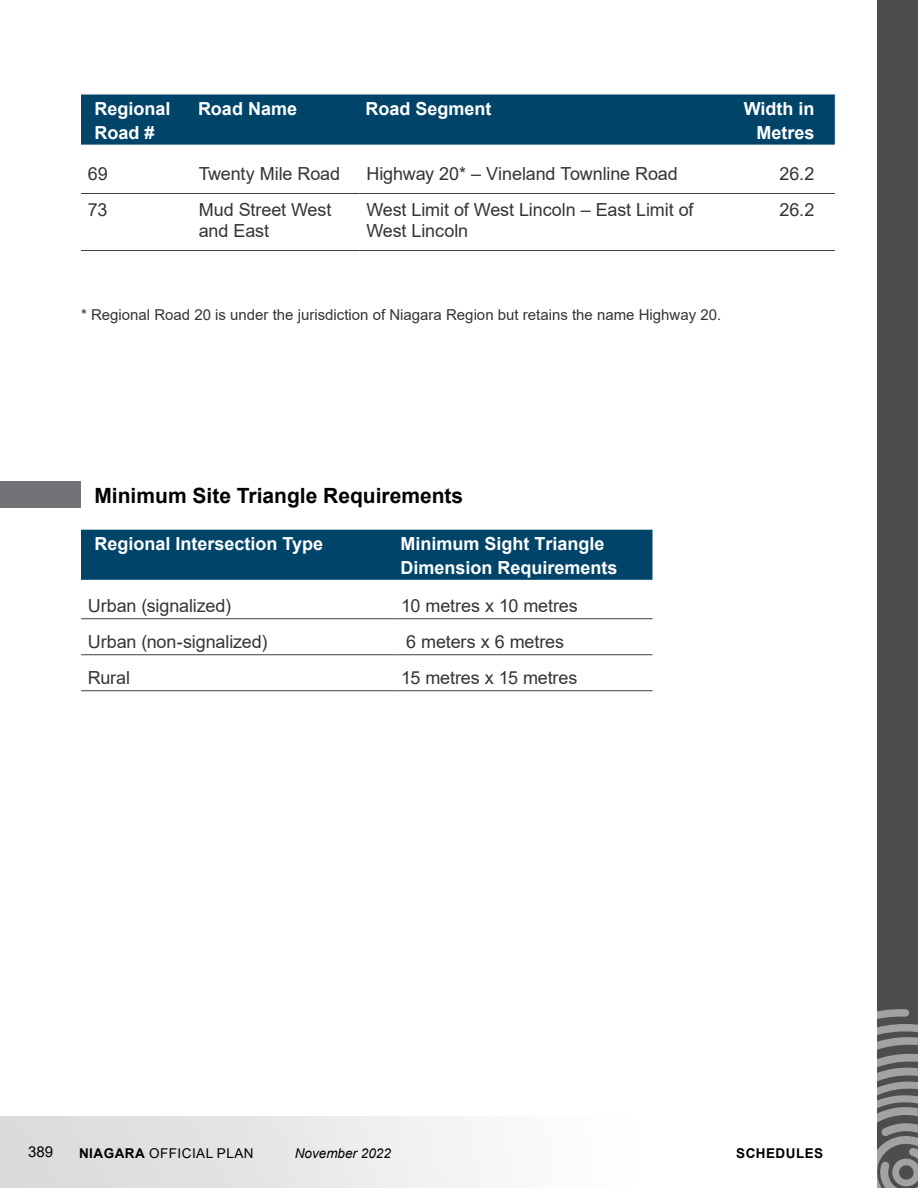
<style>
.page{position:relative;width:918px;height:1188px;background:#fff}
.page>*{position:absolute;margin:0;border:0;box-sizing:border-box;transform-origin:0 0}
.H3{font:700 21px "Arial";color:#000}
.body{font:18px/21px "Arial";letter-spacing:-.005em;color:#353534}
.table_heading{font:700 18px/24px "Arial";color:#fff}
.Figures{font:15px "Arial";color:#353534}
.t1{font:15px "Arial";color:#000}
.t2{font:13.5px "Arial";letter-spacing:.035em;color:#000}
.t3{font:italic 13.5px "Arial";color:#000}
.t4{font:700 13.5px "Arial";letter-spacing:.035em;color:#000}
.s1{font-weight:700}
</style>
<div class="page">
<div style="left:0;top:1117px;width:878px;height:71px;background:linear-gradient(to right,#dadadb,#fff)"></div>
<div style="left:878px;top:0;width:40px;height:1188px;background:#4d4d4f"></div>
<svg style="left:876px;top:1008px;width:42px;height:180px"></svg>
<div style="left:0;top:481px;width:81px;height:27px;background:#717275"></div>
<div style="left:81px;top:94px;width:754px;height:51px;background:#00446a"></div>
<hr style="left:360px;top:193px;width:364px;height:1px;background:#414042">
<hr style="left:724px;top:193px;width:111px;height:1px;background:#414042">
<hr style="left:360px;top:250px;width:364px;height:1px;background:#414042">
<hr style="left:724px;top:250px;width:111px;height:1px;background:#414042">
<hr style="left:192px;top:193px;width:168px;height:1px;background:#414042">
<hr style="left:192px;top:250px;width:168px;height:1px;background:#414042">
<hr style="left:81px;top:193px;width:111px;height:1px;background:#414042">
<hr style="left:81px;top:250px;width:111px;height:1px;background:#414042">
<div style="left:81px;top:530px;width:571px;height:50px;background:#00446a"></div>
<hr style="left:81px;top:618px;width:313px;height:1px;background:#414042">
<hr style="left:81px;top:654px;width:313px;height:1px;background:#414042">
<hr style="left:394px;top:654px;width:258px;height:1px;background:#414042">
<hr style="left:394px;top:690px;width:258px;height:1px;background:#414042">
<hr style="left:81px;top:690px;width:313px;height:1px;background:#414042">
<hr style="left:394px;top:618px;width:258px;height:1px;background:#414042">
<p class="table_heading" style="left:94px;top:97px;width:78px">Regional<br>Road #</p>
<p class="table_heading" style="left:198px;top:97px;width:101px">Road Name</p>
<p class="table_heading" style="left:366px;top:97px;width:128px">Road Segment</p>
<p class="table_heading" style="left:744px;top:97px;width:72px;text-align:right">Width in<br>Metres</p>
<p class="body" style="left:88px;top:163px;width:22px">69</p>
<p class="body" style="left:199px;top:163px;width:143px">Twenty Mile Road</p>
<p class="body" style="left:366px;top:163px;width:313px">Highway 20* – Vineland Townline Road</p>
<p class="body" style="left:780px;top:163px;width:37px">26.2</p>
<p class="body" style="left:88px;top:199px;width:21px">73</p>
<p class="body" style="left:199px;top:199px;width:134px">Mud Street West and East</p>
<p class="body" style="left:366px;top:199px;width:329px">West Limit of West Lincoln – East Limit of<br>West Lincoln</p>
<p class="body" style="left:780px;top:199px;width:37px">26.2</p>
<p class="Figures" style="left:81px;top:304px;width:642px">* Regional Road 20 is under the jurisdiction of Niagara Region but retains the name Highway 20.</p>
<p class="H3" style="left:94px;top:481px;width:370px">Minimum Site Triangle Requirements</p>
<p class="table_heading" style="left:94px;top:532px;width:230px">Regional Intersection Type</p>
<p class="table_heading" style="left:400px;top:532px;width:219px">Minimum Sight Triangle<br>Dimension Requirements</p>
<p class="body" style="left:88px;top:595px;width:145px">Urban (signalized)</p>
<p class="body" style="left:401px;top:595px;width:178px">10 metres x 10 metres</p>
<p class="body" style="left:88px;top:631px;width:181px">Urban (non-signalized)</p>
<p class="body" style="left:406px;top:631px;width:159px">6 meters x 6 metres</p>
<p class="body" style="left:88px;top:667px;width:44px">Rural</p>
<p class="body" style="left:401px;top:667px;width:178px">15 metres x 15 metres</p>
<p class="t1" style="left:28px;top:1142px;width:27px">389</p>
<p class="t2" style="left:79px;top:1144px;width:176px"><span class="s1">NIAGARA</span> OFFICIAL PLAN</p>
<p class="t3" style="left:295px;top:1144px;width:98px">November 2022</p>
<p class="t4" style="left:736px;top:1144px;width:89px">SCHEDULES</p>
</div>
